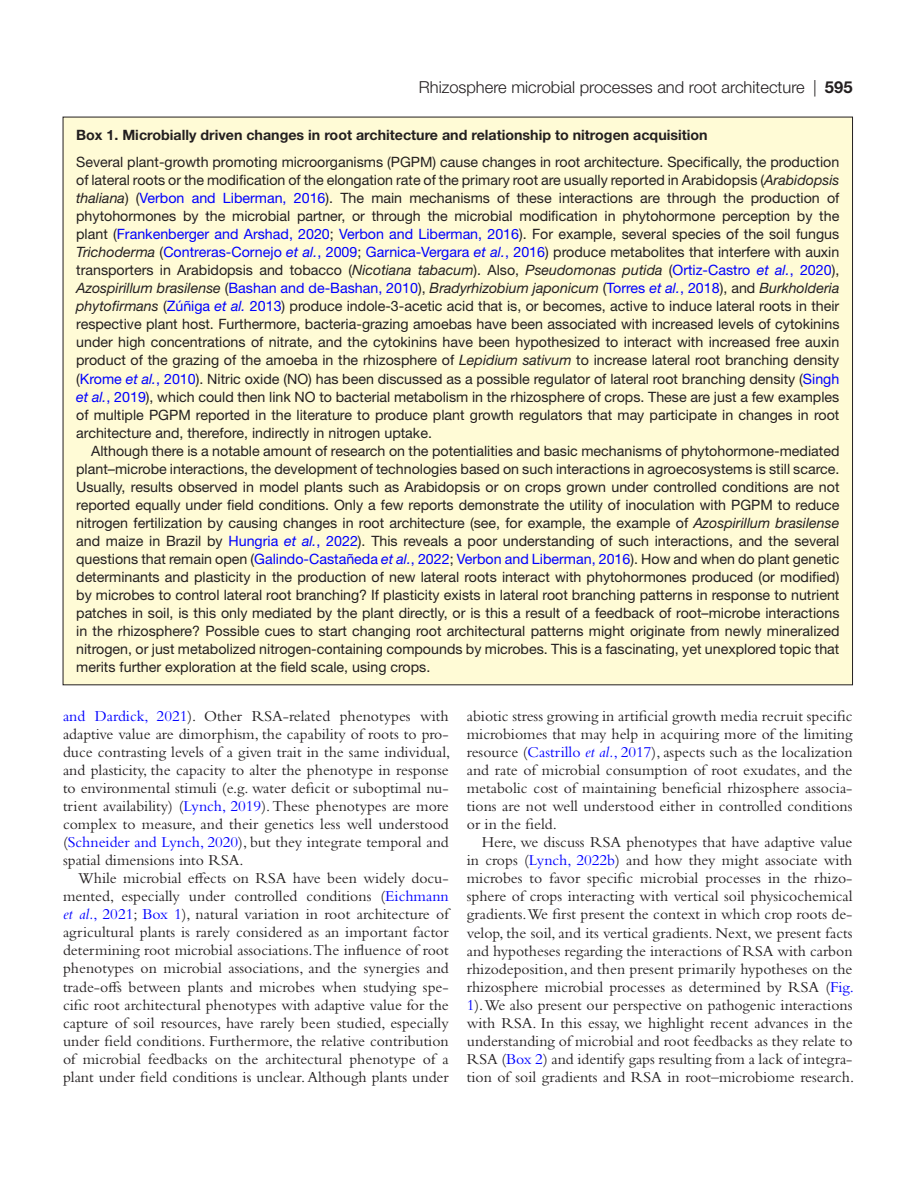
<style>
.page{position:relative;width:919px;height:1187px;background:#fff}
.page>*{position:absolute;margin:0;border:0;box-sizing:border-box;transform-origin:0 0}
.t1{font:300 16.5px "Helvetica Neue LT Std";color:#231f20}
.t2{font:15.75px/18px "Bembo Std";color:#231f20;text-align:justify}
.t3{font:14.25px/18px "Helvetica Neue LT Std";color:#231f20;text-align:justify}
.t4{font:700 14.25px "Helvetica Neue LT Std";color:#231f20}
.s1{font-weight:700}
.s2{font-style:italic}
.s3{color:#00f}
.s4{font-style:italic;color:#00f}
</style>
<div class="page">
<div style="left:63px;top:117px;width:789px;height:567px;background:#fffbd6"></div>
<p class="t1" style="left:419px;top:77px;width:435px">Rhizosphere microbial processes and root architecture | <span class="s1">595</span></p>
<p class="t4" style="left:76px;top:126px;width:633px">Box 1. Microbially driven changes in root architecture and relationship to nitrogen acquisition</p>
<p class="t3" style="left:76px;top:153px;width:764px">Several plant-growth promoting microorganisms (PGPM) cause changes in root architecture. Specifically, the production of lateral roots or the modification of the elongation rate of the primary root are usually reported in Arabidopsis (<span class="s2">Arabidopsis thaliana</span>) (<span class="s3">Verbon and Liberman, 2016</span>). The main mechanisms of these interactions are through the production of phytohormones by the microbial partner, or through the microbial modification in phytohormone perception by the plant (<span class="s3">Frankenberger and Arshad, 2020</span>; <span class="s3">Verbon and Liberman, 2016</span>). For example, several species of the soil fungus <span class="s2">Trichoderma</span> (<span class="s3">Contreras-Cornejo</span> <span class="s4">et al.</span><span class="s3">, 2009</span>; <span class="s3">Garnica-Vergara</span> <span class="s4">et al.</span><span class="s3">, 2016</span>) produce metabolites that interfere with auxin transporters in Arabidopsis and tobacco (<span class="s2">Nicotiana tabacum</span>). Also, <span class="s2">Pseudomonas putida</span> (<span class="s3">Ortiz-Castro</span> <span class="s4">et al.</span><span class="s3">, 2020</span>), <span class="s2">Azospirillum brasilense</span> (<span class="s3">Bashan and de-Bashan, 2010</span>), <span class="s2">Bradyrhizobium japonicum</span> (<span class="s3">Torres</span> <span class="s4">et al.</span><span class="s3">, 2018</span>), and <span class="s2">Burkholderia phytofirmans</span> (<span class="s3">Zúñiga</span> <span class="s4">et al.</span> <span class="s3">2013</span>) produce indole-3-acetic acid that is, or becomes, active to induce lateral roots in their respective plant host. Furthermore, bacteria-grazing amoebas have been associated with increased levels of cytokinins under high concentrations of nitrate, and the cytokinins have been hypothesized to interact with increased free auxin product of the grazing of the amoeba in the rhizosphere of <span class="s2">Lepidium sativum</span> to increase lateral root branching density (<span class="s3">Krome</span> <span class="s4">et al.</span><span class="s3">, 2010</span>). Nitric oxide (NO) has been discussed as a possible regulator of lateral root branching density (<span class="s3">Singh </span><span class="s4">et al.</span><span class="s3">, 2019</span>), which could then link NO to bacterial metabolism in the rhizosphere of crops. These are just a few examples of multiple PGPM reported in the literature to produce plant growth regulators that may participate in changes in root architecture and, therefore, indirectly in nitrogen uptake.</p>
<p class="t3" style="left:76px;top:441px;width:764px;text-indent:15px">Although there is a notable amount of research on the potentialities and basic mechanisms of phytohormone-mediated plant–microbe interactions, the development of technologies based on such interactions in agroecosystems is still scarce.<br>Usually, results observed in model plants such as Arabidopsis or on crops grown under controlled conditions are not reported equally under field conditions. Only a few reports demonstrate the utility of inoculation with PGPM to reduce nitrogen fertilization by causing changes in root architecture (see, for example, the example of <span class="s2">Azospirillum brasilense </span>and maize in Brazil by <span class="s3">Hungria</span> <span class="s4">et al.</span><span class="s3">, 2022</span>). This reveals a poor understanding of such interactions, and the several questions that remain open (<span class="s3">Galindo-Castañeda</span> <span class="s4">et al.</span><span class="s3">, 2022</span>; <span class="s3">Verbon and Liberman, 2016</span>). How and when do plant genetic determinants and plasticity in the production of new lateral roots interact with phytohormones produced (or modified) by microbes to control lateral root branching? If plasticity exists in lateral root branching patterns in response to nutrient patches in soil, is this only mediated by the plant directly, or is this a result of a feedback of root–microbe interactions in the rhizosphere? Possible cues to start changing root architectural patterns might originate from newly mineralized nitrogen, or just metabolized nitrogen-containing compounds by microbes. This is a fascinating, yet unexplored topic that merits further exploration at the field scale, using crops.</p>
<p class="t2" style="left:63px;top:707px;width:389px"><span class="s3">and Dardick, 2021</span>). Other RSA-related phenotypes with adaptive value are dimorphism, the capability of roots to pro&shy;duce contrasting levels of a given trait in the same individual, and plasticity, the capacity to alter the phenotype in response to environmental stimuli (e.g. water deficit or suboptimal nu&shy;trient availability) (<span class="s3">Lynch, 2019</span>). These phenotypes are more complex to measure, and their genetics less well understood (<span class="s3">Schneider and Lynch, 2020</span>), but they integrate temporal and spatial dimensions into RSA.</p>
<p class="t2" style="left:63px;top:869px;width:387px;text-indent:15px">While microbial effects on RSA have been widely docu&shy;mented, especially under controlled conditions (<span class="s3">Eichmann </span><span class="s4">et al.</span><span class="s3">, 2021</span>; <span class="s3">Box 1</span>), natural variation in root architecture of agricultural plants is rarely considered as an important factor determining root microbial associations. The influence of root phenotypes on microbial associations, and the synergies and trade-offs between plants and microbes when studying spe&shy;cific root architectural phenotypes with adaptive value for the capture of soil resources, have rarely been studied, especially under field conditions. Furthermore, the relative contribution of microbial feedbacks on the architectural phenotype of a plant under field conditions is unclear. Although plants under</p>
<p class="t2" style="left:466px;top:707px;width:387px">abiotic stress growing in artificial growth media recruit specific microbiomes that may help in acquiring more of the limiting resource (<span class="s3">Castrillo</span> <span class="s4">et al.</span><span class="s3">, 2017</span>), aspects such as the localization and rate of microbial consumption of root exudates, and the metabolic cost of maintaining beneficial rhizosphere associa&shy;tions are not well understood either in controlled conditions or in the field.</p>
<p class="t2" style="left:466px;top:833px;width:389px;text-indent:15px">Here, we discuss RSA phenotypes that have adaptive value in crops (<span class="s3">Lynch, 2022b</span>) and how they might associate with microbes to favor specific microbial processes in the rhizo&shy;sphere of crops interacting with vertical soil physicochemical gradients.We first present the context in which crop roots de&shy;velop, the soil, and its vertical gradients. Next, we present facts and hypotheses regarding the interactions of RSA with carbon rhizodeposition, and then present primarily hypotheses on the rhizosphere microbial processes as determined by RSA (<span class="s3">Fig.<br>1</span>). We also present our perspective on pathogenic interactions with RSA. In this essay, we highlight recent advances in the understanding of microbial and root feedbacks as they relate to RSA (<span class="s3">Box 2</span>) and identify gaps resulting from a lack of integra&shy;tion of soil gradients and RSA in root–microbiome research.</p>
</div>
